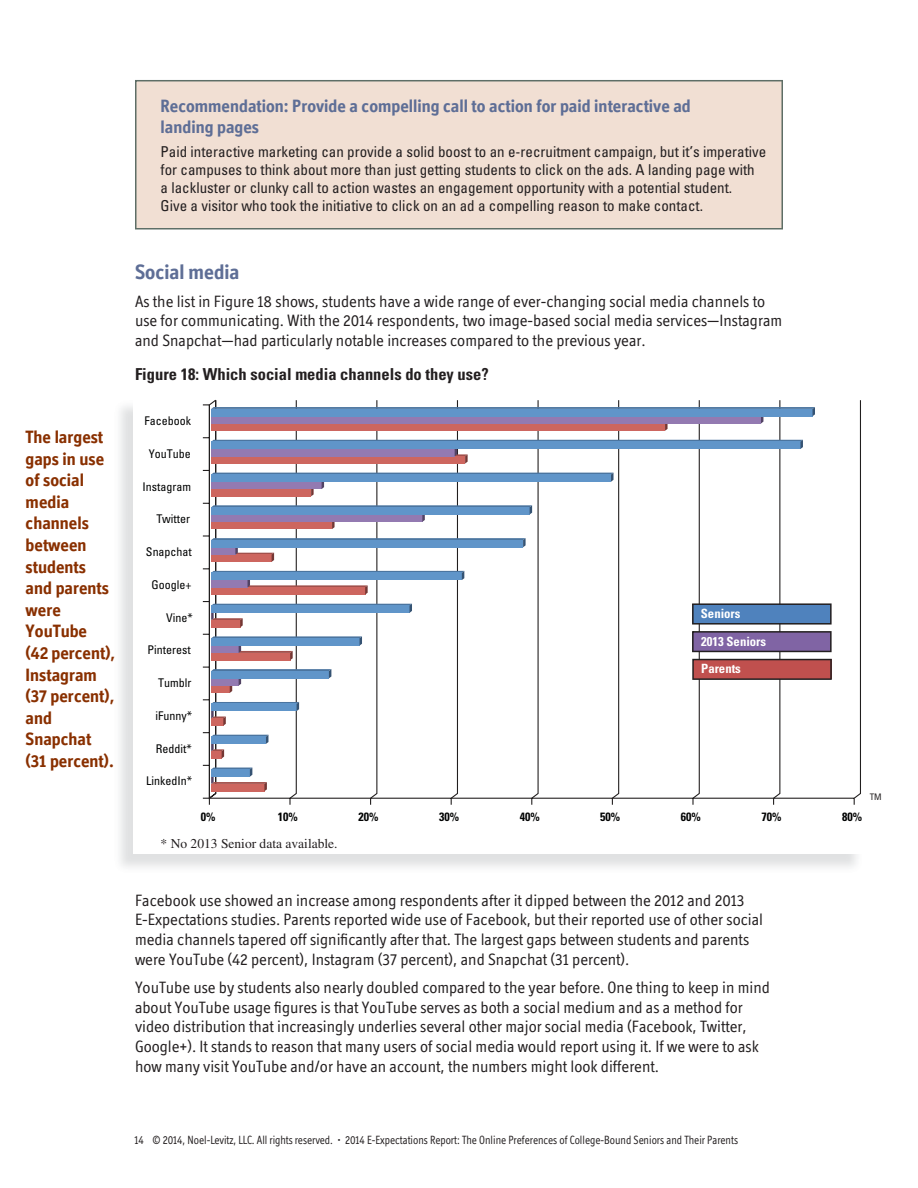
<style>
.page{position:relative;width:918px;height:1188px;background:#fff}
.page>*{position:absolute;margin:0;border:0;box-sizing:border-box;transform-origin:0 0}
.t1{font:700 21px "Officina Display ITC";color:#5e6e96}
.t2{font:700 18px/21.6px "Officina Display ITC";color:#893001}
.t3{font:700 18px/21.6px "Officina Display ITC";color:#5e6e96}
.t4{font:16.5px/19.8px "Officina Display ITC";color:#231f20}
.t5{font:700 condensed 16.5px "Univers";color:#231f20}
.t6{font:condensed 15px/18px "Univers";color:#231f20}
.t7{font:13.5px "Times";color:#231f20}
.t8{font:700 condensed 12.75px/27.6px "Univers";color:#fff}
.t9{font:12px "Officina Display ITC";color:#231f20;scale:.9 1}
.t10{font:condensed 12px "Univers";color:#010202}
.t11{font:700 condensed 12px "Univers";color:#010202}
.t12{font:condensed 9px "Univers";color:#231f20}
</style>
<div class="page">
<div style="left:135px;top:80px;width:648px;height:150px;background:#f1dfd3"></div>
<svg style="left:208px;top:399px;width:653px;height:401px"></svg>
<hr style="left:209px;top:798px;width:645px;height:1px;background:#211e1e">
<svg style="left:289px;top:799px;width:2px;height:6px"></svg>
<svg style="left:692px;top:799px;width:2px;height:6px"></svg>
<hr style="left:209px;top:405px;width:1px;height:393px;background:#211e1e">
<svg style="left:203px;top:798px;width:7px;height:7px"></svg>
<svg style="left:203px;top:765px;width:64px;height:26px"></svg>
<svg style="left:203px;top:732px;width:65px;height:26px"></svg>
<svg style="left:203px;top:699px;width:96px;height:27px"></svg>
<svg style="left:203px;top:667px;width:128px;height:26px"></svg>
<svg style="left:203px;top:634px;width:159px;height:26px"></svg>
<svg style="left:203px;top:601px;width:209px;height:26px"></svg>
<svg style="left:203px;top:568px;width:261px;height:27px"></svg>
<svg style="left:203px;top:535px;width:323px;height:27px"></svg>
<svg style="left:203px;top:503px;width:329px;height:26px"></svg>
<svg style="left:203px;top:470px;width:411px;height:26px"></svg>
<svg style="left:203px;top:437px;width:600px;height:27px"></svg>
<svg style="left:203px;top:404px;width:612px;height:27px"></svg>
<svg style="left:692px;top:603px;width:140px;height:22px;background:#4f77a7"></svg>
<svg style="left:692px;top:631px;width:140px;height:21px;background:#725a90"></svg>
<svg style="left:692px;top:659px;width:140px;height:21px;background:#a84948"></svg>
<p class="t2" style="left:26px;top:428px;width:91px">The largest gaps in use of social media channels between students and parents were<br>YouTube<br>(42 percent),<br>Instagram (37 percent), and<br>Snapchat (31 percent).</p>
<p class="t3" style="left:161px;top:97px;width:532px">Recommendation: Provide a compelling call to action for paid interactive ad landing pages</p>
<p class="t6" style="left:161px;top:144px;width:607px">Paid interactive marketing can provide a solid boost to an e-recruitment campaign, but it’s imperative for campuses to think about more than just getting students to click on the ads. A landing page with<br>a lackluster or clunky call to action wastes an engagement opportunity with a potential student.<br>Give a visitor who took the initiative to click on an ad a compelling reason to make contact.</p>
<p class="t1" style="left:135px;top:264px;width:106px">Social media</p>
<p class="t4" style="left:135px;top:293px;width:649px">As the list in Figure 18 shows, students have a wide range of ever-changing social media channels to use for communicating. With the 2014 respondents, two image-based social media services—Instagram and Snapchat—had particularly notable increases compared to the previous year.</p>
<p class="t5" style="left:135px;top:368px;width:355px">Figure 18: Which social media channels do they use?</p>
<p class="t10" style="left:145px;top:416px;width:48px">Facebook</p>
<p class="t10" style="left:149px;top:449px;width:43px">YouTube</p>
<p class="t10" style="left:143px;top:482px;width:50px">Instagram</p>
<p class="t10" style="left:156px;top:515px;width:35px">Twitter</p>
<p class="t10" style="left:146px;top:547px;width:47px">Snapchat</p>
<p class="t10" style="left:151px;top:580px;width:41px">Google+</p>
<p class="t10" style="left:166px;top:613px;width:28px">Vine*</p>
<p class="t10" style="left:147px;top:646px;width:45px">Pinterest</p>
<p class="t10" style="left:158px;top:679px;width:35px">Tumblr</p>
<p class="t8" style="left:701px;top:601px;width:67px">Seniors<br>2013 Seniors<br>Parents</p>
<p class="t10" style="left:155px;top:711px;width:38px">iFunny*</p>
<p class="t10" style="left:156px;top:744px;width:37px">Reddit*</p>
<p class="t10" style="left:146px;top:777px;width:47px">LinkedIn*</p>
<p class="t11" style="left:201px;top:812px;width:16px">0%</p>
<p class="t11" style="left:278px;top:812px;width:21px">10%</p>
<p class="t11" style="left:358px;top:812px;width:21px">20%</p>
<p class="t11" style="left:439px;top:812px;width:21px">30%</p>
<p class="t11" style="left:520px;top:812px;width:21px">40%</p>
<p class="t11" style="left:600px;top:812px;width:21px">50%</p>
<p class="t11" style="left:681px;top:812px;width:21px">60%</p>
<p class="t11" style="left:761px;top:812px;width:21px">70%</p>
<p class="t11" style="left:842px;top:812px;width:21px">80%</p>
<p class="t7" style="left:161px;top:838px;width:178px">* No 2013 Senior data available.</p>
<p class="t12" style="left:870px;top:794px;width:13px">TM</p>
<p class="t4" style="left:135px;top:892px;width:630px">Facebook use showed an increase among respondents after it dipped between the 2012 and 2013<br>E-Expectations studies. Parents reported wide use of Facebook, but their reported use of other social media channels tapered off significantly after that. The largest gaps between students and parents were YouTube (42 percent), Instagram (37 percent), and Snapchat (31 percent).</p>
<p class="t4" style="left:135px;top:979px;width:636px">YouTube use by students also nearly doubled compared to the year before. One thing to keep in mind about YouTube usage figures is that YouTube serves as both a social medium and as a method for video distribution that increasingly underlies several other major social media (Facebook, Twitter, Google+). It stands to reason that many users of social media would report using it. If we were to ask how many visit YouTube and/or have an account, the numbers might look different.</p>
<p class="t9" style="left:134px;top:1135px;width:672px">14 © 2014, Noel-Levitz, LLC. All rights reserved. • 2014 E-Expectations Report: The Online Preferences of College-Bound Seniors and Their Parents</p>
</div>
